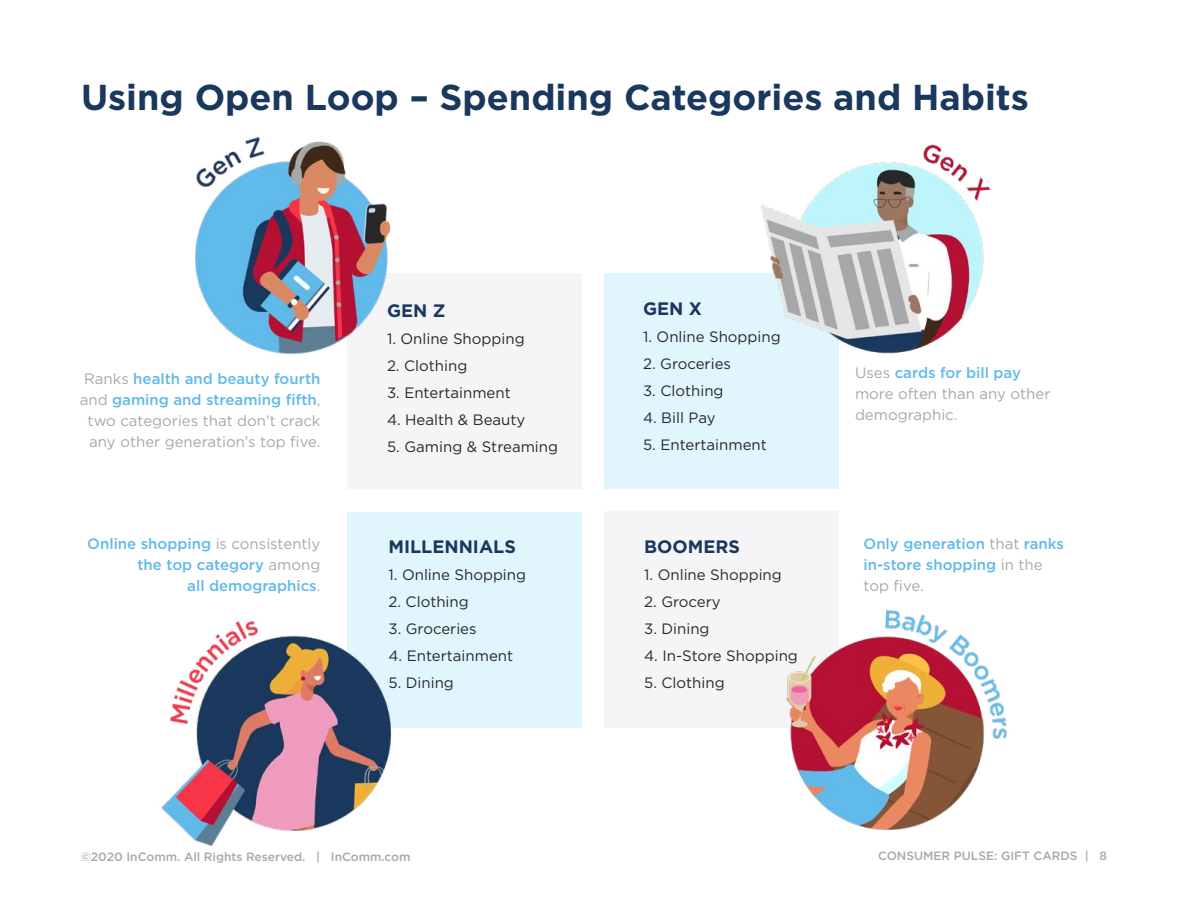
<style>
.page{position:relative;width:1188px;height:918px;background:#fff}
.page>*{position:absolute;margin:0;border:0;box-sizing:border-box;transform-origin:0 0}
.t1{font:700 36px "Gotham";color:#1a385d}
.t2{font:700 18px "Gotham";color:#1a385d}
.t3{font:15px "Gotham";color:#29282a}
.t4{font:15px/21px "Gotham";color:#a7a8aa}
.t5{font:500 15px/21px "Gotham";color:#60baea}
.t6{font:500 12px "Gotham";color:#a7a8aa}
.s1{font-weight:500;color:#60baea}
.s2{font-weight:400;color:#a7a8aa}
</style>
<div class="page">
<div style="left:604px;top:273px;width:234px;height:216px;background:#e1f5fd"></div>
<div style="left:347px;top:273px;width:234px;height:216px;background:#f2f2f4"></div>
<div style="left:347px;top:512px;width:234px;height:216px;background:#e1f5fd"></div>
<div style="left:604px;top:511px;width:234px;height:216px;background:#f1f1f4"></div>
<img style="left:161px;top:621px;width:230px;height:225px">
<img style="left:786px;top:610px;width:221px;height:221px">
<img style="left:195px;top:136px;width:196px;height:218px">
<img style="left:761px;top:144px;width:230px;height:252px">
<h1 class="t1" style="left:81px;top:73px;width:949px">Using Open Loop – Spending Categories and Habits</h1>
<p class="t4" style="left:80px;top:368px;width:242px;text-align:right">Ranks <span class="s1">health and beauty fourth </span>and <span class="s1">gaming and streaming fifth</span>, two categories that don’t crack any other generation’s top five.</p>
<p class="t5" style="left:87px;top:533px;width:235px;text-align:right">Online shopping <span class="s2">is consistently </span>the top category <span class="s2">among<br></span>all demographics<span class="s2">.</span></p>
<p class="t2" style="left:387px;top:298px;width:60px">GEN Z</p>
<p class="t3" style="left:387px;top:329px;width:139px">1. Online Shopping</p>
<p class="t3" style="left:387px;top:356px;width:82px">2. Clothing</p>
<p class="t3" style="left:387px;top:383px;width:125px">3. Entertainment</p>
<p class="t3" style="left:387px;top:410px;width:140px">4. Health &amp; Beauty</p>
<p class="t3" style="left:387px;top:437px;width:173px">5. Gaming &amp; Streaming</p>
<p class="t2" style="left:388px;top:535px;width:129px">MILLENNIALS</p>
<p class="t3" style="left:388px;top:566px;width:139px">1. Online Shopping</p>
<p class="t3" style="left:388px;top:593px;width:82px">2. Clothing</p>
<p class="t3" style="left:388px;top:620px;width:90px">3. Groceries</p>
<p class="t3" style="left:388px;top:647px;width:126px">4. Entertainment</p>
<p class="t3" style="left:388px;top:674px;width:67px">5. Dining</p>
<p class="t2" style="left:643px;top:297px;width:60px">GEN X</p>
<p class="t3" style="left:643px;top:328px;width:139px">1. Online Shopping</p>
<p class="t3" style="left:643px;top:355px;width:89px">2. Groceries</p>
<p class="t3" style="left:643px;top:382px;width:82px">3. Clothing</p>
<p class="t3" style="left:643px;top:409px;width:74px">4. Bill Pay</p>
<p class="t3" style="left:643px;top:436px;width:125px">5. Entertainment</p>
<p class="t2" style="left:644px;top:535px;width:97px">BOOMERS</p>
<p class="t3" style="left:644px;top:565px;width:139px">1. Online Shopping</p>
<p class="t3" style="left:644px;top:592px;width:78px">2. Grocery</p>
<p class="t3" style="left:644px;top:619px;width:67px">3. Dining</p>
<p class="t3" style="left:644px;top:646px;width:155px">4. In-Store Shopping</p>
<p class="t3" style="left:644px;top:673px;width:82px">5. Clothing</p>
<p class="t4" style="left:855px;top:362px;width:197px">Uses <span class="s1">cards for bill pay </span>more often than any other demographic.</p>
<p class="t5" style="left:864px;top:533px;width:202px">Only generation <span class="s2">that</span> ranks in-store shopping <span class="s2">in the top five.</span></p>
<p class="t6" style="left:81px;top:849px;width:331px">©2020 InComm. All Rights Reserved. | InComm.com</p>
<p class="t6" style="left:878px;top:848px;width:230px">CONSUMER PULSE: GIFT CARDS | 8</p>
</div>
